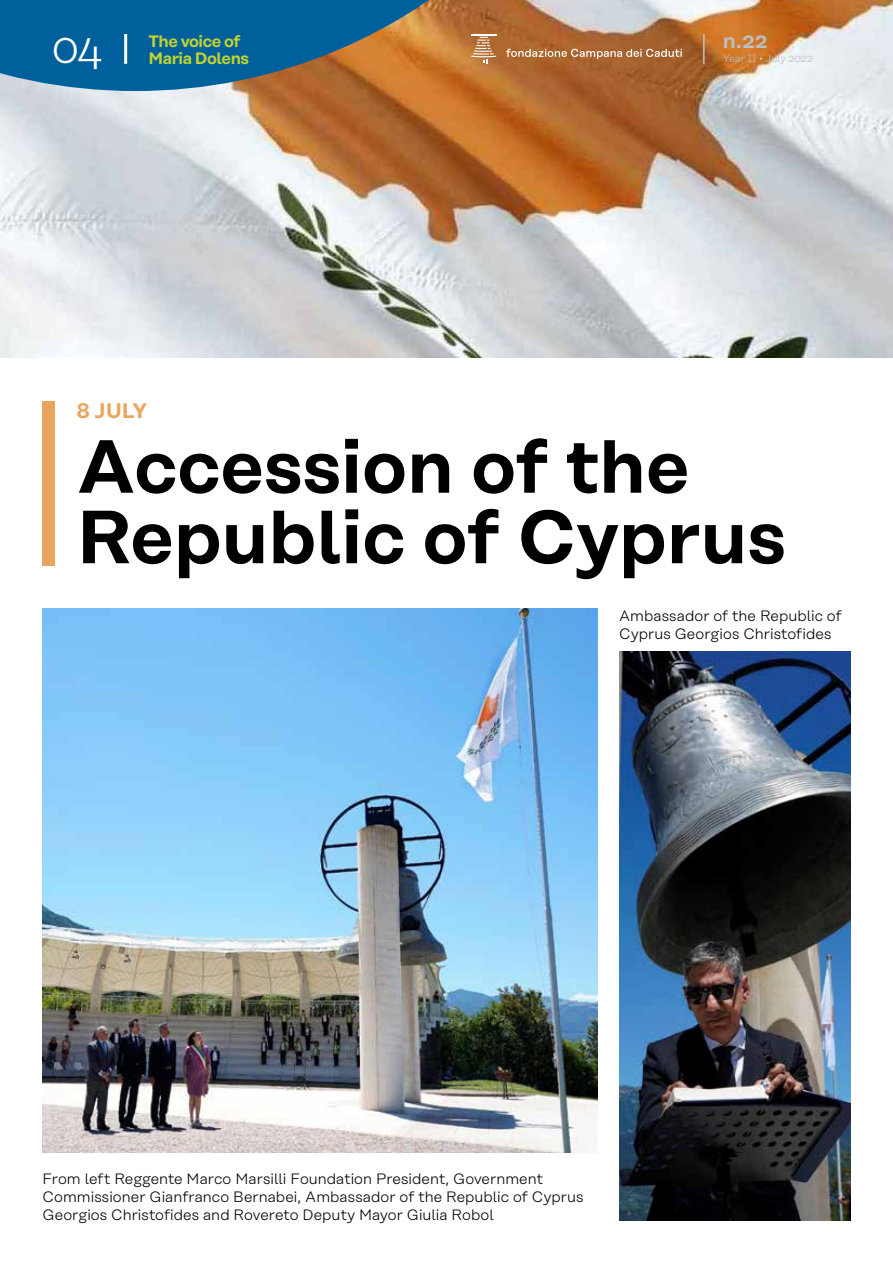
<style>
.page{position:relative;width:893px;height:1263px;background:#fff}
.page>*{position:absolute;margin:0;border:0;box-sizing:border-box;transform-origin:0 0}
.t1{font:600 75px/70.5px "Rational Text";color:#000}
.t2{font:300 42px "Rational Text";color:#fff}
.t3{font:600 21px "Rational Text";color:#e9a55d}
.t4{font:600 21px "Rational Text";color:#bcbec0}
.t5{font:600 16.5px/16.5px "Rational Text";letter-spacing:-.03em;color:#c1d32f}
.t6{font:300 15px/18px "Rational Text";letter-spacing:.005em;color:#000}
.t7{font:300 10.5px "Rational Text";color:#bcbec0}
</style>
<div class="page">
<img style="left:0;top:0;width:893px;height:357px">
<div style="left:43px;top:401px;width:12px;height:165px;background:#e9a55d"></div>
<img style="left:43px;top:609px;width:555px;height:543px">
<img style="left:619px;top:651px;width:231px;height:569px">
<svg style="left:506px;top:49px;width:176px;height:10px;background:#bf8b64"></svg>
<svg style="left:471px;top:34px;width:25px;height:30px"></svg>
<svg style="left:0;top:0;width:463px;height:91px;background:#3b6981"></svg>
<hr style="left:124px;top:34px;width:3px;height:30px;background:#fff">
<hr style="left:703px;top:34px;width:2px;height:30px;background:#bcbec0">
<p class="t5" style="left:148px;top:33px;width:102px">The voice of<br>Maria Dolens</p>
<h2 class="t2" style="left:52px;top:25px;width:53px">04</h2>
<h3 class="t4" style="left:723px;top:28px;width:46px">n.22</h3>
<p class="t7" style="left:723px;top:53px;width:91px">Year II • July 2022</p>
<h3 class="t3" style="left:77px;top:398px;width:73px">8 JULY</h3>
<h1 class="t1" style="left:77px;top:430px;width:711px">Accession of the<br>Republic of Cyprus</h1>
<p class="t6" style="left:619px;top:606px;width:224px">Ambassador of the Republic of<br>Cyprus Georgios Christofides</p>
<p class="t6" style="left:43px;top:1170px;width:542px">From left Reggente Marco Marsilli Foundation President, Government<br>Commissioner Gianfranco Bernabei, Ambassador of the Republic of Cyprus<br>Georgios Christofides and Rovereto Deputy Mayor Giulia Robol</p>
</div>
